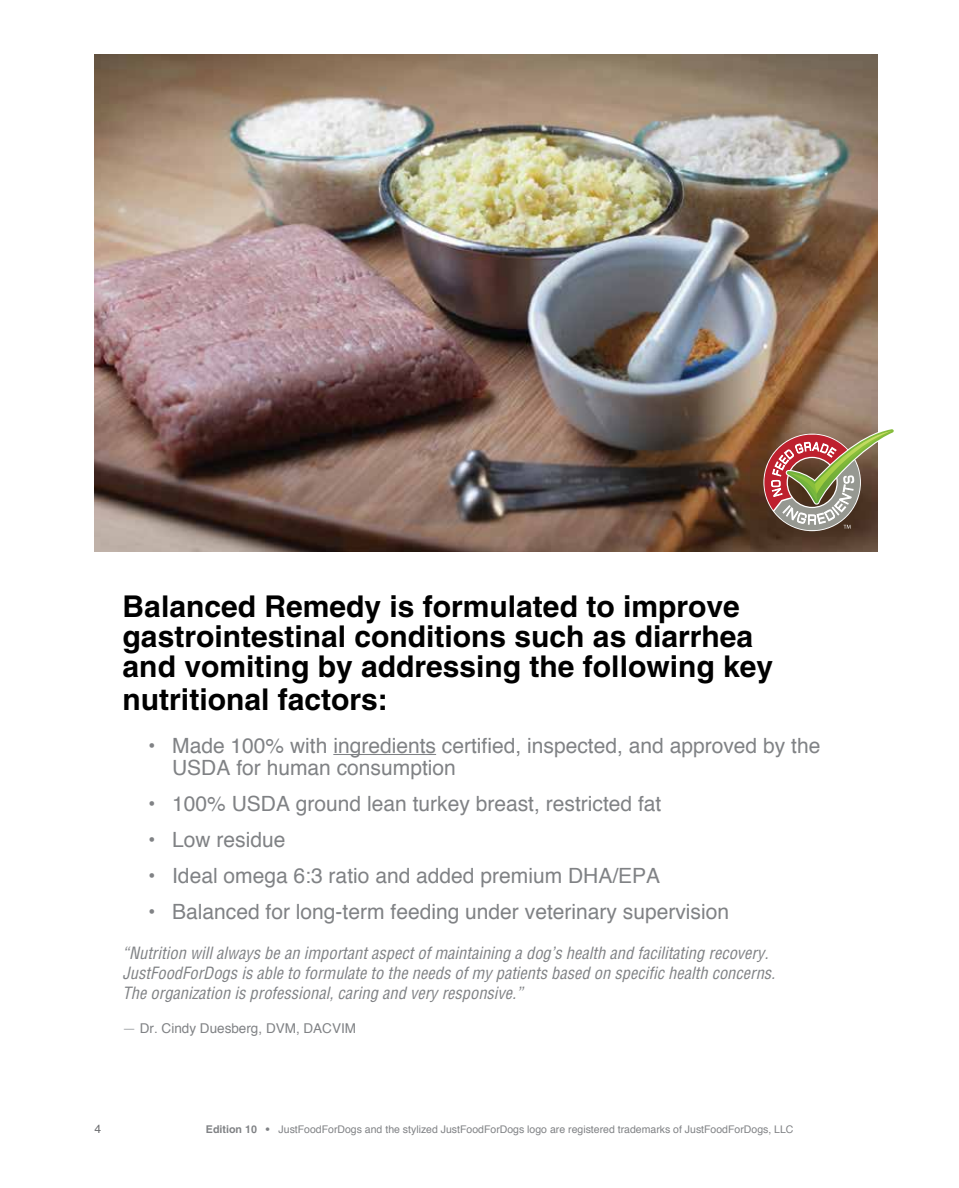
<style>
.page{position:relative;width:959px;height:1188px;background:#fff}
.page>*{position:absolute;margin:0;border:0;box-sizing:border-box;transform-origin:0 0}
.t1{font:700 30px/30px "Helvetica";color:#000}
.t2{font:21px/22.5px "Helvetica";color:#808285}
.t3{font:italic condensed 16.5px/19.8px "Helvetica";color:#808285}
.t4{font:13.5px "Helvetica";color:#808285}
.t5{font:12px "Helvetica";color:#6d6e71}
.t6{font:10.5px "Helvetica";color:#808285}
.s1{color:#afb1b4}
.s2{font-family:"Adobe Caslon Pro";font-size:18px;color:#fff}
.s3{font-weight:700;font-size:10.65px}
</style>
<div class="page">
<img style="left:94px;top:54px;width:784px;height:497px">
<hr style="left:333px;top:754px;width:103px;height:1px;background:#808285">
<svg style="left:764px;top:428px;width:130px;height:102px"></svg>
<h1 class="t1" style="left:123px;top:591px;width:652px">Balanced Remedy is formulated to improve gastrointestinal conditions such as diarrhea and vomiting by addressing the following key</h1>
<h1 class="t1" style="left:123px;top:684px;width:267px">nutritional factors:</h1>
<p class="t2" style="left:172px;top:735px;width:649px;text-indent:-24px">• Made 100% with ingredients certified, inspected, and approved by the<br>USDA for human consumption</p>
<p class="t2" style="left:148px;top:793px;width:515px">• 100% USDA ground lean turkey breast, restricted fat</p>
<p class="t2" style="left:148px;top:829px;width:139px">• Low residue</p>
<p class="t2" style="left:148px;top:865px;width:513px">• Ideal omega 6:3 ratio and added premium DHA/EPA</p>
<p class="t2" style="left:148px;top:901px;width:582px">• Balanced for long-term feeding under veterinary supervision</p>
<p class="t3" style="left:123px;top:943px;width:654px">“Nutrition will always be an important aspect of maintaining a dog’s health and facilitating recovery.<br>JustFoodForDogs is able to formulate to the needs of my patients based on specific health concerns.<br>The organization is professional, caring and very responsive.”</p>
<p class="t4" style="left:123px;top:1018px;width:235px"><span class="s1">—</span> Dr. Cindy Duesberg, DVM, DACVIM</p>
<p class="t5" style="left:94px;top:1119px;width:17px">4<span class="s2">4</span></p>
<p class="t6" style="left:206px;top:1122px;width:589px"><span class="s3">Edition 10 •</span> JustFoodForDogs and the stylized JustFoodForDogs logo are registered trademarks of JustFoodForDogs, LLC</p>
</div>
